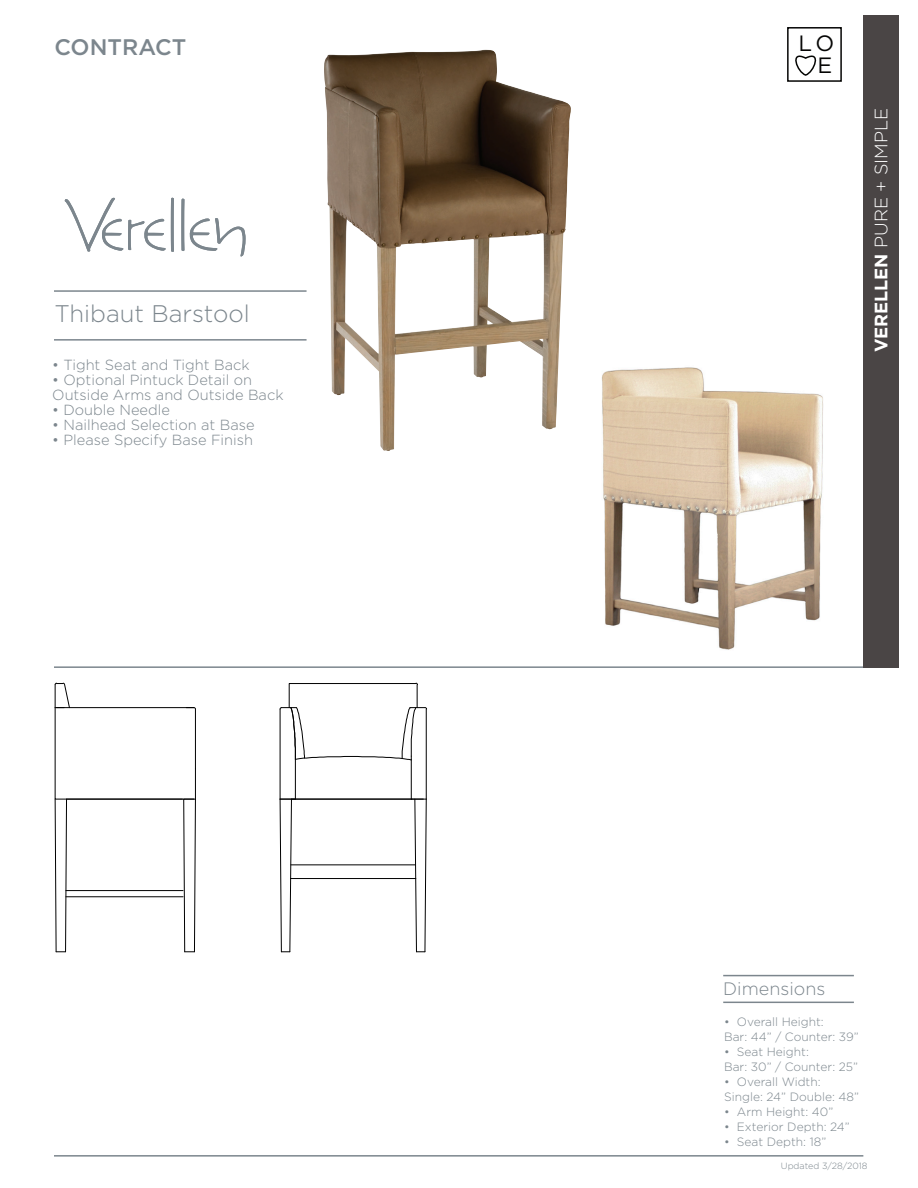
<style>
.page{position:relative;width:918px;height:1188px;background:#fff}
.page>*{position:absolute;margin:0;border:0;box-sizing:border-box;transform-origin:0 0}
.t1{font:300 24px "Gotham";color:#7c868d}
.t2{font:500 22.5px "Gotham";color:#7c868d}
.t3{font:22.2px/22.4px "Gotham";color:#050504}
.t4{font:300 18px "Gotham";color:#fff}
.t5{font:300 18px "Gotham";color:#7c868d}
.t6{font:300 14.7px "Gotham";color:#7c868d}
.t7{font:300 12px "Gotham";color:#7c868d}
.t8{font:300 9px "Gotham";color:#7c868d}
.s1{font-weight:700}
</style>
<div class="page">
<div style="left:787px;top:27px;width:55px;height:55px;border:2px solid #050504"></div>
<svg style="left:789px;top:50px;width:28px;height:27px"></svg>
<hr style="left:54px;top:339px;width:253px;height:2px;background:#7c868d">
<hr style="left:54px;top:290px;width:253px;height:2px;background:#7c868d">
<hr style="left:54px;top:666px;width:809px;height:2px;background:#7c868d">
<hr style="left:54px;top:1155px;width:809px;height:2px;background:#7c868d">
<svg style="left:64px;top:198px;width:110px;height:54px"></svg>
<svg style="left:181px;top:199px;width:65px;height:57px"></svg>
<hr style="left:723px;top:1002px;width:131px;height:1px;background:#7c868d">
<hr style="left:723px;top:975px;width:131px;height:1px;background:#7c868d">
<div style="left:863px;top:15px;width:35px;height:653px;background:#4a4545"></div>
<img style="left:324px;top:50px;width:247px;height:401px">
<img style="left:602px;top:367px;width:221px;height:283px">
<hr style="left:291px;top:865px;width:125px;height:1px;background:#000">
<hr style="left:291px;top:878px;width:125px;height:1px;background:#000">
<hr style="left:280px;top:709px;width:1px;height:90px;background:#000">
<hr style="left:280px;top:799px;width:132px;height:1px;background:#000">
<hr style="left:295px;top:759px;width:1px;height:40px;background:#000">
<hr style="left:426px;top:709px;width:1px;height:90px;background:#000">
<hr style="left:411px;top:759px;width:1px;height:40px;background:#000">
<svg style="left:279px;top:683px;width:148px;height:78px"></svg>
<svg style="left:54px;top:683px;width:142px;height:270px"></svg>
<svg style="left:411px;top:798px;width:16px;height:155px"></svg>
<svg style="left:279px;top:798px;width:16px;height:155px"></svg>
<p class="t2" style="left:54px;top:32px;width:133px">CONTRACT</p>
<p class="t1" style="left:54px;top:299px;width:197px">Thibaut Barstool</p>
<p class="t6" style="left:52px;top:355px;width:199px">• Tight Seat and Tight Back</p>
<p class="t6" style="left:52px;top:370px;width:201px">• Optional Pintuck Detail on</p>
<p class="t6" style="left:52px;top:385px;width:233px">Outside Arms and Outside Back</p>
<p class="t6" style="left:52px;top:400px;width:119px">• Double Needle</p>
<p class="t6" style="left:52px;top:415px;width:204px">• Nailhead Selection at Base</p>
<p class="t6" style="left:52px;top:430px;width:202px">• Please Specify Base Finish</p>
<p class="t3" style="left:797px;top:31px;width:38px">LO<br>VE</p>
<p class="t4" style="left:870px;top:352px;width:246px;rotate:-90deg"><span class="s1">VERELLEN</span> PURE + SIMPLE</p>
<p class="t5" style="left:723px;top:977px;width:104px">Dimensions</p>
<p class="t7" style="left:724px;top:1014px;width:101px">• Overall Height:</p>
<p class="t7" style="left:724px;top:1029px;width:136px">Bar: 44” / Counter: 39”</p>
<p class="t7" style="left:724px;top:1044px;width:86px">• Seat Height:</p>
<p class="t7" style="left:724px;top:1059px;width:136px">Bar: 30” / Counter: 25”</p>
<p class="t7" style="left:724px;top:1074px;width:98px">• Overall Width:</p>
<p class="t7" style="left:724px;top:1089px;width:136px">Single: 24” Double: 48”</p>
<p class="t7" style="left:724px;top:1104px;width:111px">• Arm Height: 40”</p>
<p class="t7" style="left:724px;top:1119px;width:127px">• Exterior Depth: 24”</p>
<p class="t7" style="left:724px;top:1134px;width:104px">• Seat Depth: 18”</p>
<p class="t8" style="left:781px;top:1160px;width:88px">Updated 3/28/2018</p>
</div>
